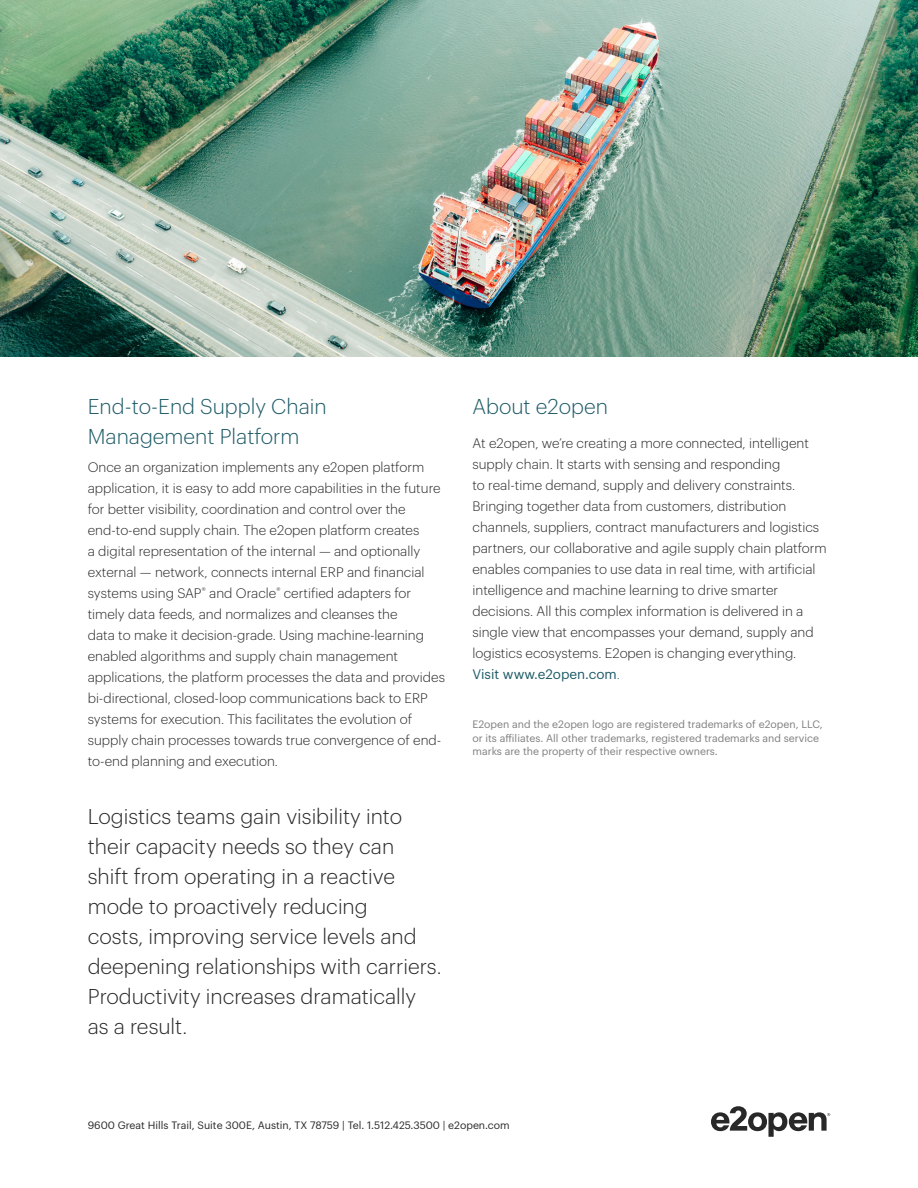
<style>
.page{position:relative;width:918px;height:1188px;background:#fff}
.page>*{position:absolute;margin:0;border:0;box-sizing:border-box;transform-origin:0 0}
.Lead_Paragraph{font:300 21px/30px "Graphik";color:#282828}
.t1{font:300 21px/30px "Graphik";color:#1e5b67}
.t2{font:300 13.5px/21px "Graphik";color:#282828}
.Disclaimer{font:10.5px/13.5px "Graphik";color:#7e7e7e}
.t3{font:10.5px "Graphik";color:#282828}
.s1{font-weight:400;color:#1e5b67}
.s2{color:#1e5b67}
</style>
<div class="page">
<svg style="left:711px;top:1106px;width:119px;height:31px"></svg>
<img style="left:0;top:0;width:918px;height:357px">
<h2 class="t1" style="left:88px;top:390px;width:240px">End-to-End Supply Chain<br>Management Platform</h2>
<p class="t2" style="left:88px;top:455px;width:359px">Once an organization implements any e2open platform application, it is easy to add more capabilities in the future for better visibility, coordination and control over the end-to-end supply chain. The e2open platform creates<br>a digital representation of the internal — and optionally external — network, connects internal ERP and financial systems using SAP<sup>®</sup> and Oracle<sup>®</sup> certified adapters for timely data feeds, and normalizes and cleanses the<br>data to make it decision-grade. Using machine-learning enabled algorithms and supply chain management applications, the platform processes the data and provides bi-directional, closed-loop communications back to ERP systems for execution. This facilitates the evolution of supply chain processes towards true convergence of end&shy;to-end planning and execution.</p>
<p class="Lead_Paragraph" style="left:88px;top:800px;width:355px">Logistics teams gain visibility into their capacity needs so they can<br>shift from operating in a reactive mode to proactively reducing<br>costs, improving service levels and deepening relationships with carriers.<br>Productivity increases dramatically as a result.</p>
<h2 class="t1" style="left:472px;top:390px;width:137px">About e2open</h2>
<p class="t2" style="left:472px;top:432px;width:356px">At e2open, we’re creating a more connected, intelligent supply chain. It starts with sensing and responding<br>to real-time demand, supply and delivery constraints.<br>Bringing together data from customers, distribution channels, suppliers, contract manufacturers and logistics partners, our collaborative and agile supply chain platform enables companies to use data in real time, with artificial intelligence and machine learning to drive smarter decisions. All this complex information is delivered in a single view that encompasses your demand, supply and logistics ecosystems. E2open is changing everything.<br><span class="s1">Visit www.e2open.com</span><span class="s2">.</span></p>
<p class="Disclaimer" style="left:472px;top:717px;width:352px">E2open and the e2open logo are registered trademarks of e2open, LLC, or its affiliates. All other trademarks, registered trademarks and service marks are the property of their respective owners.</p>
<p class="t3" style="left:88px;top:1118px;width:424px">9600 Great Hills Trail, Suite 300E, Austin, TX 78759 | Tel. 1.512.425.3500 | e2open.com</p>
</div>
